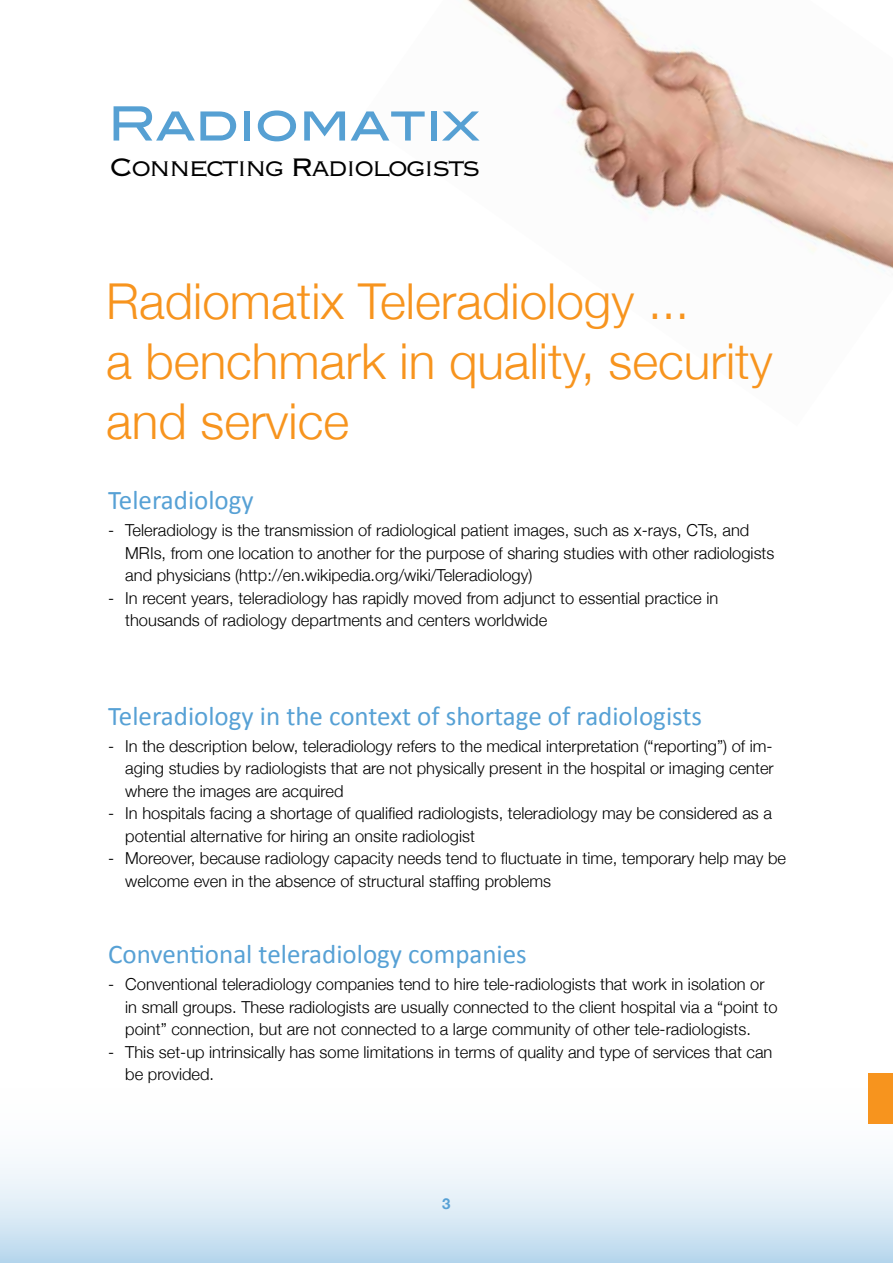
<style>
.page{position:relative;width:893px;height:1263px;background:#fff}
.page>*{position:absolute;margin:0;border:0;box-sizing:border-box;transform-origin:0 0}
.t1{font:300 49.5px/60px "Helvetica Neue";color:#f7941e}
.t2{font:33.3px "Copperplate Gothic Std 32 BC";letter-spacing:-.075em;color:#000}
.t3{font:27px "Calibri";color:#57a1d5}
.t4{font:300 16.5px/22.5px "Helvetica Neue";color:#000}
.t5{font:700 15px "Helvetica Neue";color:#57a1d5}
</style>
<div class="page">
<svg style="left:0;top:1123px;width:893px;height:140px"></svg>
<img style="left:436px;top:0;width:457px;height:272px">
<div style="left:868px;top:1073px;width:25px;height:50px;background:#f7941e"></div>
<svg style="left:114px;top:106px;width:122px;height:35px"></svg>
<div style="left:244px;top:111px;width:6px;height:30px;background:#56a0d3"></div>
<svg style="left:258px;top:110px;width:38px;height:31px"></svg>
<svg style="left:304px;top:111px;width:41px;height:30px"></svg>
<svg style="left:351px;top:111px;width:74px;height:30px"></svg>
<div style="left:431px;top:111px;width:5px;height:30px;background:#56a0d3"></div>
<svg style="left:442px;top:111px;width:37px;height:30px"></svg>
<h2 class="t2" style="left:110px;top:150px;width:373px">Connecting Radiologists</h2>
<h1 class="t1" style="left:106px;top:270px;width:668px">Radiomatix Teleradiology ...<br>a benchmark in quality, security and service</h1>
<h3 class="t3" style="left:108px;top:484px;width:147px">Teleradiology</h3>
<p class="t4" style="left:125px;top:519px;width:651px;text-indent:-17px">- Teleradiology is the transmission of radiological patient images, such as x-rays, CTs, and<br>MRIs, from one location to another for the purpose of sharing studies with other radiologists and physicians (http://en.wikipedia.org/wiki/Teleradiology)</p>
<p class="t4" style="left:125px;top:586px;width:594px;text-indent:-17px">- In recent years, teleradiology has rapidly moved from adjunct to essential practice in thousands of radiology departments and centers worldwide</p>
<h3 class="t3" style="left:108px;top:699px;width:595px">Teleradiology in the context of shortage of radiologists</h3>
<p class="t4" style="left:125px;top:734px;width:650px;text-align:justify;text-indent:-17px">- In the description below, teleradiology refers to the medical interpretation (“reporting”) of im&shy;aging studies by radiologists that are not physically present in the hospital or imaging center where the images are acquired</p>
<p class="t4" style="left:125px;top:802px;width:648px;text-indent:-17px">- In hospitals facing a shortage of qualified radiologists, teleradiology may be considered as a potential alternative for hiring an onsite radiologist</p>
<p class="t4" style="left:125px;top:847px;width:662px;text-indent:-17px">- Moreover, because radiology capacity needs tend to fluctuate in time, temporary help may be welcome even in the absence of structural staffing problems</p>
<h3 class="t3" style="left:108px;top:938px;width:420px">Conventional teleradiology companies</h3>
<p class="t4" style="left:125px;top:973px;width:654px;text-indent:-17px">- Conventional teleradiology companies tend to hire tele-radiologists that work in isolation or in small groups. These radiologists are usually connected to the client hospital via a “point to point” connection, but are not connected to a large community of other tele-radiologists.</p>
<p class="t4" style="left:125px;top:1040px;width:649px;text-indent:-17px">- This set-up intrinsically has some limitations in terms of quality and type of services that can be provided.</p>
<p class="t5" style="left:442px;top:1194px;width:10px">3</p>
</div>
